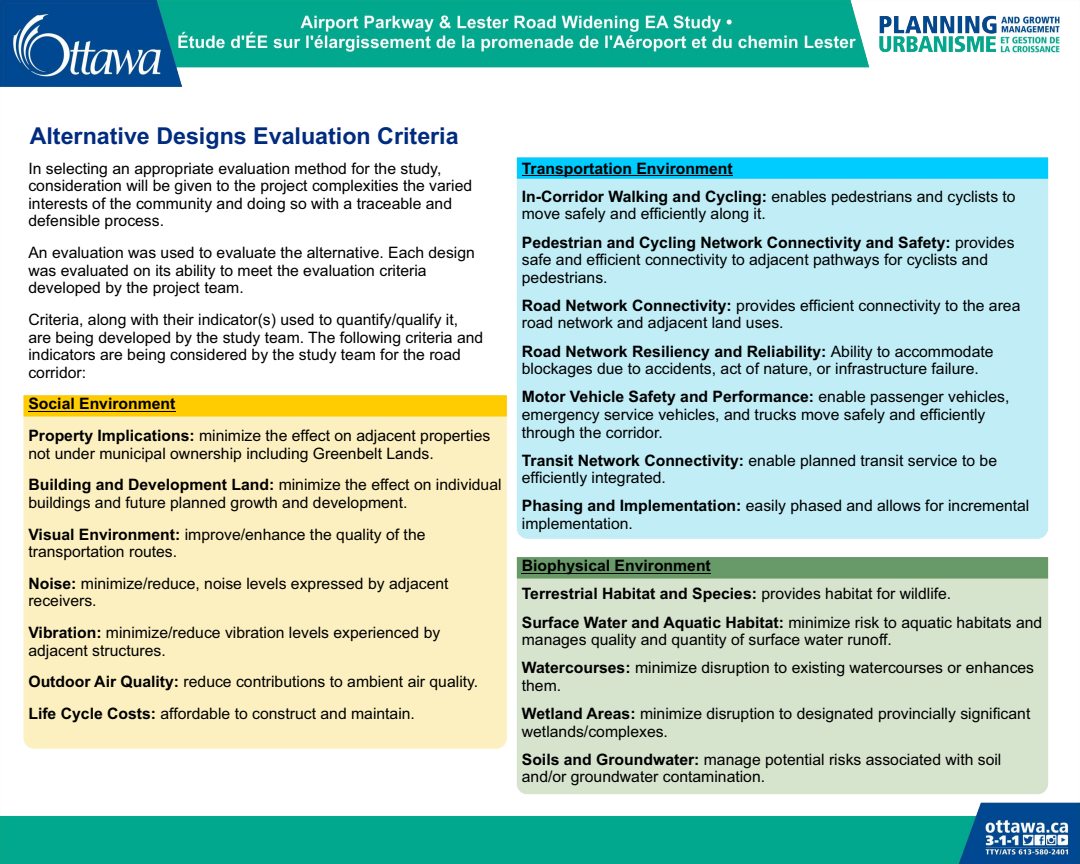
<style>
.page{position:relative;width:1080px;height:864px;background:#fff}
.page>*{position:absolute;margin:0;border:0;box-sizing:border-box;transform-origin:0 0}
.t1{font:700 23.25px "Arial";color:#002b7f}
.t2{font:15.75px/17.5px "Arial";color:#000}
.t3{font:700 15.75px/28.2px "Arial";color:#000}
.s1{font-weight:400}
.s2{font-weight:700}
</style>
<div class="page">
<img style="left:0;top:0;width:1080px;height:864px">
<hr style="left:28px;top:411px;width:147px;height:1px;background:#000">
<hr style="left:522px;top:175px;width:211px;height:1px;background:#000">
<hr style="left:522px;top:573px;width:189px;height:1px;background:#000">
<h1 class="t1" style="left:30px;top:127px;width:430px">Alternative Designs Evaluation Criteria</h1>
<p class="t2" style="left:28px;top:161px;width:445px">In selecting an appropriate evaluation method for the study, consideration will be given to the project complexities the varied interests of the community and doing so with a traceable and defensible process.</p>
<p class="t2" style="left:28px;top:245px;width:448px">An evaluation was used to evaluate the alternative. Each design was evaluated on its ability to meet the evaluation criteria developed by the project team.</p>
<p class="t2" style="left:28px;top:312px;width:456px">Criteria, along with their indicator(s) used to quantify/qualify it, are being developed by the study team. The following criteria and indicators are being considered by the study team for the road corridor:</p>
<p class="t3" style="left:28px;top:390px;width:463px;line-height:31.7px">Social Environment<br>Property Implications: <span class="s1">minimize the effect on adjacent properties</span></p>
<p class="t2" style="left:28px;top:446px;width:407px">not under municipal ownership including Greenbelt Lands.</p>
<p class="t2" style="left:28px;top:478px;width:475px"><span class="s2">Building and Development Land:</span> minimize the effect on individual buildings and future planned growth and development.</p>
<p class="t2" style="left:28px;top:527px;width:399px"><span class="s2">Visual Environment:</span> improve/enhance the quality of the transportation routes.</p>
<p class="t2" style="left:28px;top:576px;width:422px"><span class="s2">Noise:</span> minimize/reduce, noise levels expressed by adjacent receivers.</p>
<p class="t2" style="left:28px;top:625px;width:413px"><span class="s2">Vibration:</span> minimize/reduce vibration levels experienced by adjacent structures.</p>
<p class="t2" style="left:28px;top:675px;width:451px"><span class="s2">Outdoor Air Quality:</span> reduce contributions to ambient air quality.</p>
<p class="t2" style="left:28px;top:706px;width:388px"><span class="s2">Life Cycle Costs:</span> affordable to construct and maintain.</p>
<p class="t3" style="left:522px;top:155px;width:495px">Transportation Environment<br>In-Corridor Walking and Cycling: <span class="s1">enables pedestrians and cyclists to</span></p>
<p class="t2" style="left:522px;top:207px;width:245px">move safely and efficiently along it.</p>
<p class="t2" style="left:522px;top:235px;width:494px"><span class="s2">Pedestrian and Cycling Network Connectivity and Safety:</span> provides safe and efficient connectivity to adjacent pathways for cyclists and pedestrians.</p>
<p class="t2" style="left:522px;top:298px;width:500px"><span class="s2">Road Network Connectivity:</span> provides efficient connectivity to the area road network and adjacent land uses.</p>
<p class="t2" style="left:522px;top:344px;width:473px"><span class="s2">Road Network Resiliency and Reliability:</span> Ability to accommodate blockages due to accidents, act of nature, or infrastructure failure.</p>
<p class="t2" style="left:522px;top:390px;width:489px"><span class="s2">Motor Vehicle Safety and Performance:</span> enable passenger vehicles, emergency service vehicles, and trucks move safely and efficiently through the corridor.</p>
<p class="t2" style="left:522px;top:453px;width:477px"><span class="s2">Transit Network Connectivity:</span> enable planned transit service to be efficiently integrated.</p>
<p class="t2" style="left:522px;top:499px;width:509px"><span class="s2">Phasing and Implementation:</span> easily phased and allows for incremental implementation.</p>
<p class="t3" style="left:522px;top:553px;width:431px">Biophysical Environment<br>Terrestrial Habitat and Species: <span class="s1">provides habitat for wildlife.</span></p>
<p class="t2" style="left:522px;top:615px;width:522px"><span class="s2">Surface Water and Aquatic Habitat:</span> minimize risk to aquatic habitats and manages quality and quantity of surface water runoff.</p>
<p class="t2" style="left:522px;top:661px;width:514px"><span class="s2">Watercourses:</span> minimize disruption to existing watercourses or enhances them.</p>
<p class="t2" style="left:522px;top:706px;width:510px"><span class="s2">Wetland Areas:</span> minimize disruption to designated provincially significant wetlands/complexes.</p>
<p class="t2" style="left:522px;top:752px;width:481px"><span class="s2">Soils and Groundwater:</span> manage potential risks associated with soil and/or groundwater contamination.</p>
</div>
